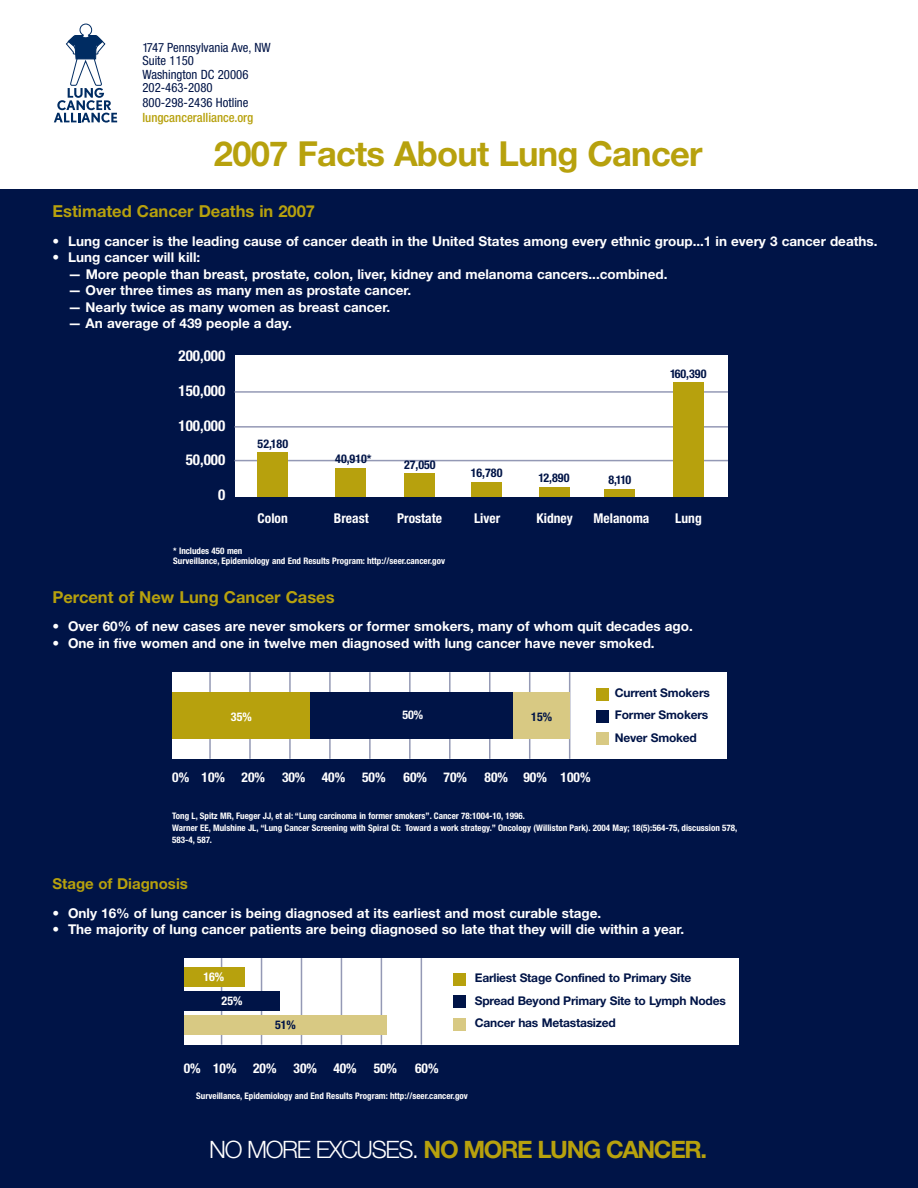
<style>
.page{position:relative;width:918px;height:1188px;background:#fff}
.page>*{position:absolute;margin:0;border:0;box-sizing:border-box;transform-origin:0 0}
.t1{font:700 34.5px "Helvetica Neue LT Std";letter-spacing:-.02em;color:#b7a10d}
.t2{font:700 24px "Helvetica Neue LT Std";letter-spacing:-.055em;color:#b7a10d}
.t3{font:700 16.5px "Helvetica Neue";color:#b7a10d}
.t4{font:700 condensed 15px "Helvetica Neue";color:#fff}
.t5{font:700 15px "Helvetica Neue LT Std";color:#b7a10d}
.t6{font:700 13.5px "Helvetica Neue LT Std";color:#fff}
.t7{font:700 condensed 13.5px "Helvetica Neue";color:#fff}
.t8{font:condensed 12.75px/13.5px "Helvetica Neue LT Std";color:#001447}
.t9{font:500 condensed 12.75px "Helvetica Neue LT Std";color:#b7a10d}
.t10{font:700 12px/22.5px "Helvetica Neue LT Std";letter-spacing:-.015em;color:#001447}
.t11{font:700 condensed 12px "Helvetica Neue";color:#001447}
.t12{font:700 condensed 12px/24.2px "Helvetica Neue";color:#fff}
.t13{font:700 condensed 9px/12px "Helvetica Neue";color:#fff}
.s1{font-weight:300;color:#fff}
</style>
<div class="page">
<div style="left:0;top:189px;width:918px;height:999px;background:#001447"></div>
<svg style="left:54px;top:24px;width:63px;height:99px"></svg>
<div style="left:235px;top:355px;width:493px;height:142px;background:#fff"></div>
<hr style="left:235px;top:391px;width:493px;height:2px;background:#9499b5">
<hr style="left:235px;top:426px;width:493px;height:2px;background:#9499b5">
<hr style="left:235px;top:460px;width:493px;height:1px;background:#9499b5">
<div style="left:258px;top:452px;width:30px;height:45px;background:#b7a10d"></div>
<div style="left:336px;top:468px;width:30px;height:29px;background:#b7a10d"></div>
<div style="left:404px;top:473px;width:31px;height:24px;background:#b7a10d"></div>
<div style="left:471px;top:482px;width:31px;height:15px;background:#b7a10d"></div>
<div style="left:539px;top:487px;width:31px;height:10px;background:#b7a10d"></div>
<div style="left:605px;top:489px;width:30px;height:8px;background:#b7a10d"></div>
<div style="left:673px;top:382px;width:31px;height:115px;background:#b7a10d"></div>
<div style="left:172px;top:672px;width:555px;height:87px;background:#fff"></div>
<div style="left:597px;top:688px;width:12px;height:12px;background:#b7a10d"></div>
<div style="left:597px;top:710px;width:12px;height:12px;background:#001447"></div>
<div style="left:597px;top:732px;width:12px;height:13px;background:#d8c983"></div>
<hr style="left:209px;top:672px;width:2px;height:87px;background:#9499b5">
<hr style="left:249px;top:672px;width:2px;height:87px;background:#9499b5">
<hr style="left:289px;top:672px;width:2px;height:87px;background:#9499b5">
<hr style="left:329px;top:672px;width:2px;height:87px;background:#9499b5">
<hr style="left:369px;top:672px;width:2px;height:87px;background:#9499b5">
<hr style="left:409px;top:672px;width:2px;height:87px;background:#9499b5">
<hr style="left:449px;top:672px;width:2px;height:87px;background:#9499b5">
<hr style="left:489px;top:672px;width:2px;height:87px;background:#9499b5">
<hr style="left:529px;top:672px;width:1px;height:87px;background:#9499b5">
<hr style="left:569px;top:672px;width:1px;height:87px;background:#9499b5">
<div style="left:172px;top:692px;width:139px;height:46px;background:#b7a10d"></div>
<div style="left:511px;top:692px;width:59px;height:46px;background:#d8c983"></div>
<div style="left:310px;top:692px;width:202px;height:46px;background:#001447"></div>
<div style="left:184px;top:958px;width:554px;height:87px;background:#fff"></div>
<div style="left:453px;top:973px;width:12px;height:13px;background:#b7a10d"></div>
<div style="left:453px;top:996px;width:12px;height:12px;background:#001447"></div>
<div style="left:453px;top:1018px;width:12px;height:12px;background:#d8c983"></div>
<hr style="left:221px;top:958px;width:1px;height:87px;background:#9499b5">
<hr style="left:261px;top:958px;width:1px;height:87px;background:#9499b5">
<hr style="left:301px;top:958px;width:1px;height:87px;background:#9499b5">
<hr style="left:341px;top:958px;width:1px;height:87px;background:#9499b5">
<hr style="left:381px;top:958px;width:1px;height:87px;background:#9499b5">
<hr style="left:421px;top:958px;width:1px;height:87px;background:#9499b5">
<div style="left:184px;top:967px;width:61px;height:20px;background:#b7a10d"></div>
<div style="left:184px;top:991px;width:96px;height:20px;background:#001447"></div>
<div style="left:184px;top:1016px;width:202px;height:19px;background:#d8c983"></div>
<p class="t8" style="left:142px;top:41px;width:130px">1747 Pennsylvania Ave, NW<br>Suite 1150<br>Washington DC 20006<br>202-463-2080</p>
<p class="t8" style="left:142px;top:97px;width:108px">800-298-2436 Hotline</p>
<p class="t9" style="left:142px;top:113px;width:112px">lungcanceralliance.org</p>
<h1 class="t1" style="left:214px;top:141px;width:490px">2007 Facts About Lung Cancer</h1>
<p class="t3" style="left:52px;top:205px;width:264px">Estimated Cancer Deaths in 2007</p>
<p class="t6" style="left:52px;top:236px;width:827px">• Lung cancer is the leading cause of cancer death in the United States among every ethnic group...1 in every 3 cancer deaths.</p>
<p class="t6" style="left:52px;top:253px;width:149px">• Lung cancer will kill:</p>
<p class="t6" style="left:68px;top:269px;width:601px">— More people than breast, prostate, colon, liver, kidney and melanoma cancers...combined.</p>
<p class="t6" style="left:68px;top:286px;width:345px">— Over three times as many men as prostate cancer.</p>
<p class="t6" style="left:68px;top:302px;width:324px">— Nearly twice as many women as breast cancer.</p>
<p class="t6" style="left:68px;top:319px;width:225px">— An average of 439 people a day.</p>
<p class="t4" style="left:179px;top:347px;width:48px">200,000</p>
<p class="t4" style="left:179px;top:382px;width:48px">150,000</p>
<p class="t4" style="left:179px;top:416px;width:48px">100,000</p>
<p class="t4" style="left:186px;top:451px;width:41px">50,000</p>
<p class="t4" style="left:218px;top:486px;width:9px">0</p>
<p class="t11" style="left:258px;top:436px;width:32px">52,180</p>
<p class="t11" style="left:335px;top:451px;width:38px">40,910*</p>
<p class="t11" style="left:404px;top:458px;width:33px">27,050</p>
<p class="t11" style="left:471px;top:466px;width:33px">16,780</p>
<p class="t11" style="left:538px;top:471px;width:33px">12,890</p>
<p class="t11" style="left:609px;top:473px;width:24px">8,110</p>
<p class="t11" style="left:670px;top:366px;width:38px">160,390</p>
<p class="t7" style="left:258px;top:510px;width:32px">Colon</p>
<p class="t7" style="left:334px;top:510px;width:36px">Breast</p>
<p class="t7" style="left:397px;top:510px;width:46px">Prostate</p>
<p class="t7" style="left:474px;top:510px;width:28px">Liver</p>
<p class="t7" style="left:537px;top:510px;width:38px">Kidney</p>
<p class="t7" style="left:594px;top:510px;width:57px">Melanoma</p>
<p class="t7" style="left:675px;top:510px;width:28px">Lung</p>
<p class="t13" style="left:173px;top:545px;width:273px;line-height:10.5px">* Includes 450 men<br>Surveillance, Epidemiology and End Results Program: http://seer.cancer.gov</p>
<p class="t3" style="left:52px;top:591px;width:284px">Percent of New Lung Cancer Cases</p>
<p class="t6" style="left:52px;top:622px;width:642px">• Over 60% of new cases are never smokers or former smokers, many of whom quit decades ago.</p>
<p class="t6" style="left:52px;top:638px;width:604px">• One in five women and one in twelve men diagnosed with lung cancer have never smoked.</p>
<p class="t12" style="left:231px;top:704px;width:22px">35%</p>
<p class="t12" style="left:402px;top:702px;width:22px">50%</p>
<p class="t11" style="left:531px;top:709px;width:22px">15%</p>
<p class="t7" style="left:172px;top:769px;width:94px">0% 10% 20%</p>
<p class="t7" style="left:282px;top:769px;width:105px">30% 40% 50%</p>
<p class="t7" style="left:404px;top:769px;width:65px">60% 70%</p>
<p class="t7" style="left:485px;top:769px;width:107px">80% 90% 100%</p>
<p class="t10" style="left:615px;top:682px;width:97px">Current Smokers<br>Former Smokers<br>Never Smoked</p>
<p class="t13" style="left:172px;top:810px;width:567px">Tong L, Spitz MR, Fueger JJ, et al: “Lung carcinoma in former smokers”. Cancer 78:1004-10, 1996.<br>Warner EE, Mulshine JL, “Lung Cancer Screening with Spiral Ct: Toward a work strategy.” Oncology (Williston Park). 2004 May; 18(5):564-75, discussion 578,<br>583-4, 587.</p>
<p class="t5" style="left:52px;top:878px;width:137px">Stage of Diagnosis</p>
<p class="t6" style="left:52px;top:908px;width:550px">• Only 16% of lung cancer is being diagnosed at its earliest and most curable stage.</p>
<p class="t6" style="left:52px;top:924px;width:633px">• The majority of lung cancer patients are being diagnosed so late that they will die within a year.</p>
<p class="t12" style="left:222px;top:964px;width:22px;text-indent:-18px">16%<br>25%</p>
<p class="t11" style="left:275px;top:1017px;width:22px">51%</p>
<p class="t7" style="left:184px;top:1060px;width:94px">0% 10% 20%</p>
<p class="t7" style="left:294px;top:1060px;width:105px">30% 40% 50%</p>
<p class="t7" style="left:415px;top:1060px;width:25px">60%</p>
<p class="t10" style="left:475px;top:968px;width:253px">Earliest Stage Confined to Primary Site<br>Spread Beyond Primary Site to Lymph Nodes<br>Cancer has Metastasized</p>
<p class="t13" style="left:196px;top:1090px;width:273px">Surveillance, Epidemiology and End Results Program: http://seer.cancer.gov</p>
<h2 class="t2" style="left:209px;top:1141px;width:500px"><span class="s1">NO MORE EXCUSES.</span> NO MORE LUNG CANCER.</h2>
</div>
